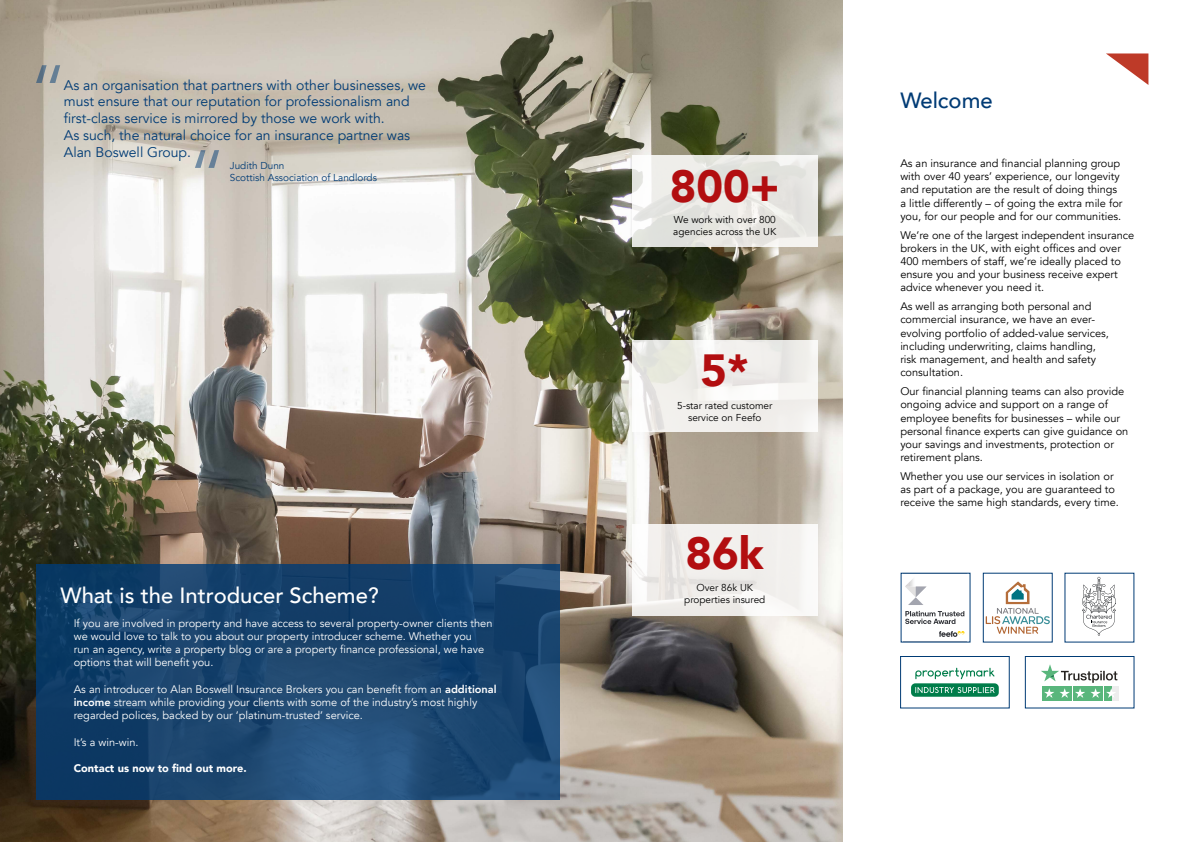
<style>
.page{position:relative;width:1191px;height:842px;background:#fff}
.page>*{position:absolute;margin:0;border:0;box-sizing:border-box;transform-origin:0 0}
.t1{font:900 45px "Avenir";color:#b20e10}
.t2{font:500 22px "Avenir";color:#fff}
.t3{font:500 22px "Avenir";color:#003b75}
.t4{font:14px/16.8px "Avenir";color:#003b75}
.t5{font:11px/13.2px "Avenir";color:#000}
.t6{font:11px/13.2px "Avenir";color:#fff}
.t7{font:900 11px "Avenir";color:#fff}
.t8{font:10px/12px "Avenir";color:#000;text-align:center}
.t9{font:10px/12px "Avenir";color:#003b75}
.s1{font-weight:800}
</style>
<div class="page">
<img style="left:0;top:0;width:842px;height:842px">
<svg style="left:1106px;top:53px;width:42px;height:32px"></svg>
<svg style="left:36px;top:564px;width:523px;height:235px;background:#18446e"></svg>
<svg style="left:1082px;top:577px;width:34px;height:59px"></svg>
<svg style="left:905px;top:579px;width:60px;height:58px"></svg>
<div style="left:903px;top:631px;width:18px;height:7px;background:#fff"></div>
<div style="left:900px;top:656px;width:109px;height:52px;border:1px solid #003b75"></div>
<div style="left:1025px;top:656px;width:109px;height:52px;border:1px solid #003b75"></div>
<svg style="left:915px;top:668px;width:79px;height:11px"></svg>
<div style="left:911px;top:683px;width:87px;height:14px;background:#007d4a;border-radius:4px"></div>
<svg style="left:915px;top:687px;width:79px;height:6px"></svg>
<div style="left:1042px;top:686px;width:14px;height:14px;background:#59b67c"></div>
<div style="left:1057px;top:686px;width:15px;height:14px;background:#59b67c"></div>
<div style="left:1073px;top:686px;width:14px;height:14px;background:#59b67c"></div>
<div style="left:1088px;top:686px;width:14px;height:14px;background:#59b67c"></div>
<svg style="left:1111px;top:686px;width:7px;height:14px"></svg>
<div style="left:1104px;top:686px;width:7px;height:14px;background:#59b67c"></div>
<svg style="left:1041px;top:664px;width:76px;height:34px"></svg>
<svg style="left:985px;top:581px;width:65px;height:53px"></svg>
<svg style="left:36px;top:65px;width:24px;height:18px"></svg>
<svg style="left:195px;top:150px;width:24px;height:18px"></svg>
<svg style="left:632px;top:156px;width:185px;height:91px;background:#e8e7e3"></svg>
<svg style="left:632px;top:340px;width:185px;height:91px;fill:#f1efec"></svg>
<svg style="left:632px;top:524px;width:185px;height:91px;fill:#f2f0ed"></svg>
<p class="t4" style="left:64px;top:78px;width:364px">As an organisation that partners with other businesses, we must ensure that our reputation for professionalism and first-class service is mirrored by those we work with.<br>As such, the natural choice for an insurance partner was Alan Boswell Group.</p>
<p class="t9" style="left:230px;top:161px;width:149px">Judith Dunn<br>Scottish Association of Landlords</p>
<h2 class="t2" style="left:60px;top:586px;width:320px">What is the Introducer Scheme?</h2>
<p class="t6" style="left:74px;top:618px;width:420px">If you are involved in property and have access to several property-owner clients then we would love to talk to you about our property introducer scheme. Whether you<br>run an agency, write a property blog or are a property finance professional, we have options that will benefit you.</p>
<p class="t6" style="left:74px;top:683px;width:424px">As an introducer to Alan Boswell Insurance Brokers you can benefit from an <span class="s1">additional income</span> stream while providing your clients with some of the industry’s most highly regarded polices, backed by our ‘platinum-trusted’ service.</p>
<p class="t6" style="left:74px;top:736px;width:66px">It’s a win-win.</p>
<p class="t7" style="left:74px;top:759px;width:174px">Contact us now to find out more.</p>
<h1 class="t1" style="left:670px;top:168px;width:111px">800+</h1>
<p class="t8" style="left:673px;top:214px;width:104px;text-align:left">We work with over 800 agencies across the UK</p>
<h1 class="t1" style="left:700px;top:352px;width:50px">5*</h1>
<p class="t8" style="left:677px;top:401px;width:97px">5-star rated customer service on Feefo</p>
<h1 class="t1" style="left:685px;top:535px;width:80px">86k</h1>
<p class="t8" style="left:684px;top:583px;width:83px">Over 86k UK properties insured</p>
<h2 class="t3" style="left:900px;top:91px;width:94px">Welcome</h2>
<p class="t5" style="left:900px;top:157px;width:224px">As an insurance and financial planning group with over 40 years’ experience, our longevity and reputation are the result of doing things a little differently – of going the extra mile for you, for our people and for our communities.</p>
<p class="t5" style="left:900px;top:229px;width:235px">We’re one of the largest independent insurance brokers in the UK, with eight offices and over 400 members of staff, we’re ideally placed to ensure you and your business receive expert advice whenever you need it.</p>
<p class="t5" style="left:900px;top:301px;width:210px">As well as arranging both personal and commercial insurance, we have an ever&shy;evolving portfolio of added-value services, including underwriting, claims handling, risk management, and health and safety consultation.</p>
<p class="t5" style="left:900px;top:385px;width:230px">Our financial planning teams can also provide ongoing advice and support on a range of employee benefits for businesses – while our personal finance experts can give guidance on your savings and investments, protection or retirement plans.</p>
<p class="t5" style="left:900px;top:471px;width:220px">Whether you use our services in isolation or as part of a package, you are guaranteed to receive the same high standards, every time.</p>
</div>
